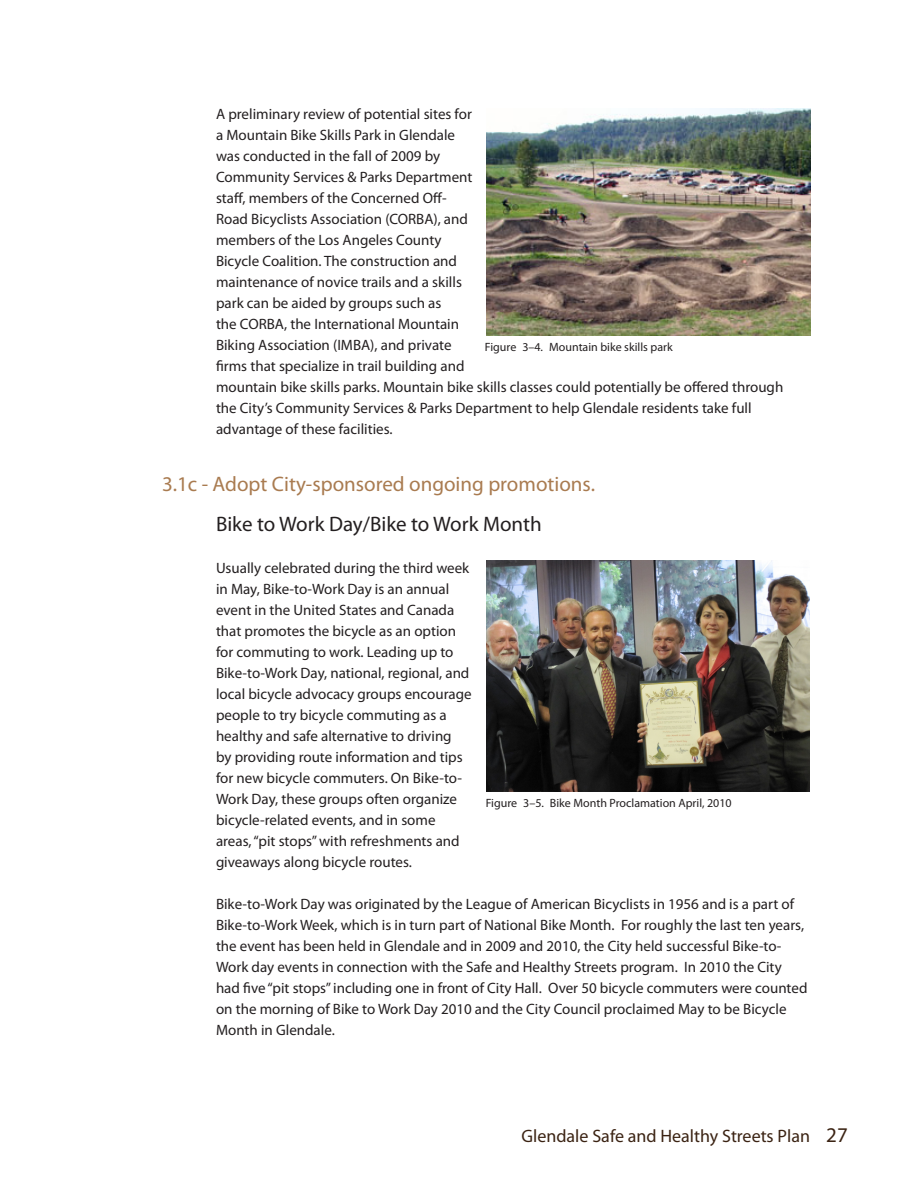
<style>
.page{position:relative;width:918px;height:1188px;background:#fff}
.page>*{position:absolute;margin:0;border:0;box-sizing:border-box;transform-origin:0 0}
.Header_1{font:21px "Myriad Pro";color:#a97b50}
.Body_text{font:21px "Myriad Pro";color:#231f20}
.t1{font:18px "Myriad Pro";color:#3b2313}
.Body_text-2{font:15px/21px "Myriad Pro";color:#231f20}
.Figures{font:12px "Myriad Pro";color:#231f20}
.s1{font-size:21px}
</style>
<div class="page">
<img style="left:486px;top:561px;width:324px;height:230px">
<img style="left:486px;top:108px;width:325px;height:228px">
<p class="Body_text-2" style="left:216px;top:103px;width:569px">A preliminary review of potential sites for<br>a Mountain Bike Skills Park in Glendale<br>was conducted in the fall of 2009 by<br>Community Services &amp; Parks Department<br>staff, members of the Concerned Off-<br>Road Bicyclists Association (CORBA), and<br>members of the Los Angeles County<br>Bicycle Coalition. The construction and<br>maintenance of novice trails and a skills<br>park can be aided by groups such as<br>the CORBA, the International Mountain<br>Biking Association (IMBA), and private<br>firms that specialize in trail building and<br>mountain bike skills parks. Mountain bike skills classes could potentially be offered through the City’s Community Services &amp; Parks Department to help Glendale residents take full advantage of these facilities.</p>
<p class="Header_1" style="left:162px;top:471px;width:435px">3.1c - Adopt City-sponsored ongoing promotions.</p>
<p class="Body_text" style="left:216px;top:511px;width:327px">Bike to Work Day/Bike to Work Month</p>
<p class="Body_text-2" style="left:216px;top:557px;width:257px">Usually celebrated during the third week in May, Bike-to-Work Day is an annual event in the United States and Canada that promotes the bicycle as an option for commuting to work. Leading up to Bike-to-Work Day, national, regional, and local bicycle advocacy groups encourage people to try bicycle commuting as a healthy and safe alternative to driving<br>by providing route information and tips for new bicycle commuters. On Bike-to-Work Day, these groups often organize bicycle-related events, and in some areas, “pit stops” with refreshments and giveaways along bicycle routes.</p>
<p class="Body_text-2" style="left:216px;top:893px;width:593px">Bike-to-Work Day was originated by the League of American Bicyclists in 1956 and is a part of Bike-to-Work Week, which is in turn part of National Bike Month. For roughly the last ten years, the event has been held in Glendale and in 2009 and 2010, the City held successful Bike-to-Work day events in connection with the Safe and Healthy Streets program. In 2010 the City had five “pit stops” including one in front of City Hall. Over 50 bicycle commuters were counted on the morning of Bike to Work Day 2010 and the City Council proclaimed May to be Bicycle Month in Glendale.</p>
<p class="Figures" style="left:485px;top:340px;width:189px">Figure 3–4. Mountain bike skills park</p>
<p class="Figures" style="left:486px;top:795px;width:248px">Figure 3–5. Bike Month Proclamation April, 2010</p>
<p class="t1" style="left:522px;top:1125px;width:328px">Glendale Safe and Healthy Streets Plan <span class="s1">27</span></p>
</div>
